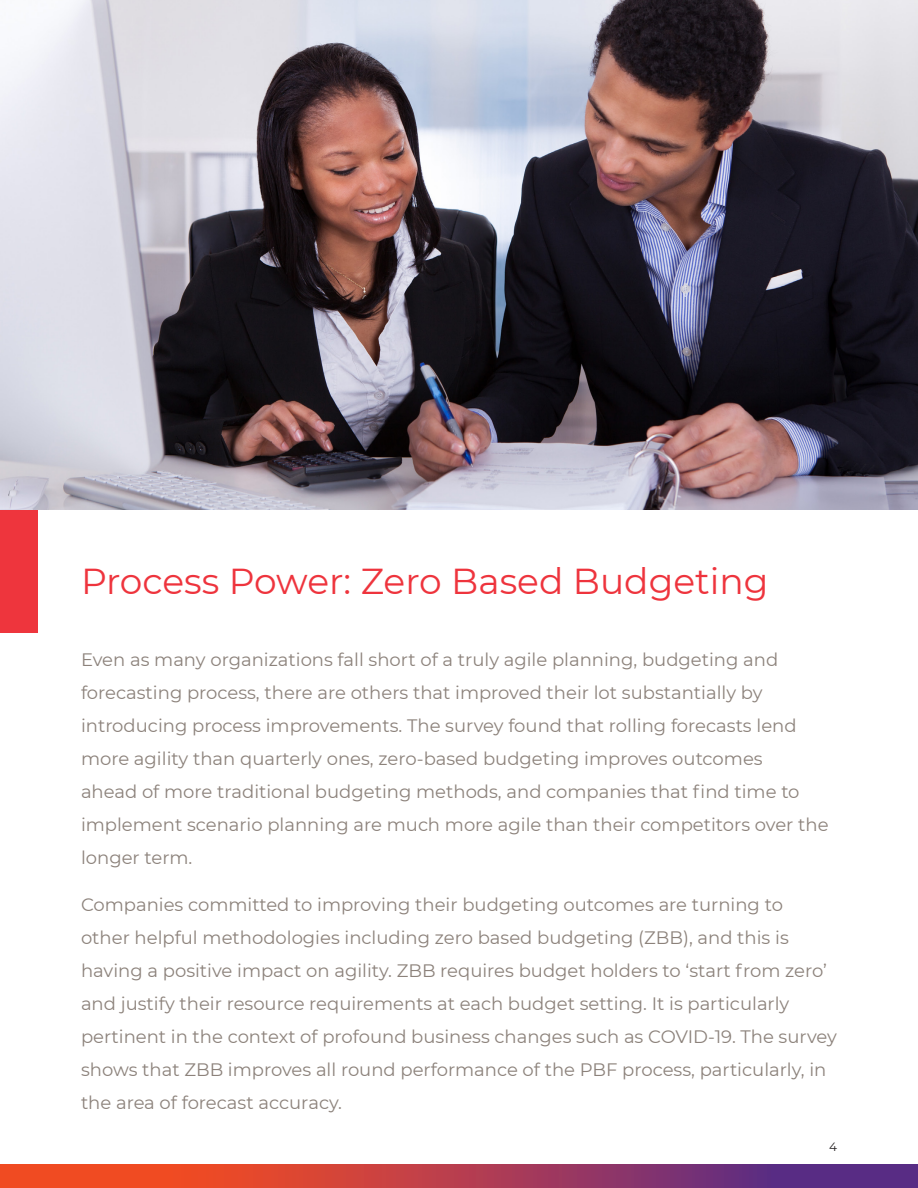
<style>
.page{position:relative;width:918px;height:1188px;background:#fff}
.page>*{position:absolute;margin:0;border:0;box-sizing:border-box;transform-origin:0 0}
.t1{font:36px "Montserrat";color:#ee343d}
.Intro_Bullets{font:18px/33px "Montserrat";color:#8c827b}
.t2{font:12px "Montserrat";color:#231f20}
</style>
<div class="page">
<svg style="left:0;top:1164px;width:918px;height:24px;background:#ad3c50"></svg>
<div style="left:0;top:509px;width:38px;height:123px;background:#ee353d"></div>
<img style="left:0;top:0;width:918px;height:510px">
<p class="t1" style="left:81px;top:557px;width:689px">Process Power: Zero Based Budgeting</p>
<p class="Intro_Bullets" style="left:81px;top:643px;width:749px">Even as many organizations fall short of a truly agile planning, budgeting and forecasting process, there are others that improved their lot substantially by introducing process improvements. The survey found that rolling forecasts lend more agility than quarterly ones, zero-based budgeting improves outcomes<br>ahead of more traditional budgeting methods, and companies that find time to implement scenario planning are much more agile than their competitors over the longer term.</p>
<p class="Intro_Bullets" style="left:81px;top:887px;width:757px">Companies committed to improving their budgeting outcomes are turning to<br>other helpful methodologies including zero based budgeting (ZBB), and this is having a positive impact on agility. ZBB requires budget holders to ‘start from zero’ and justify their resource requirements at each budget setting. It is particularly pertinent in the context of profound business changes such as COVID-19. The survey shows that ZBB improves all round performance of the PBF process, particularly, in the area of forecast accuracy.</p>
<p class="t2" style="left:829px;top:1138px;width:9px">4</p>
</div>
